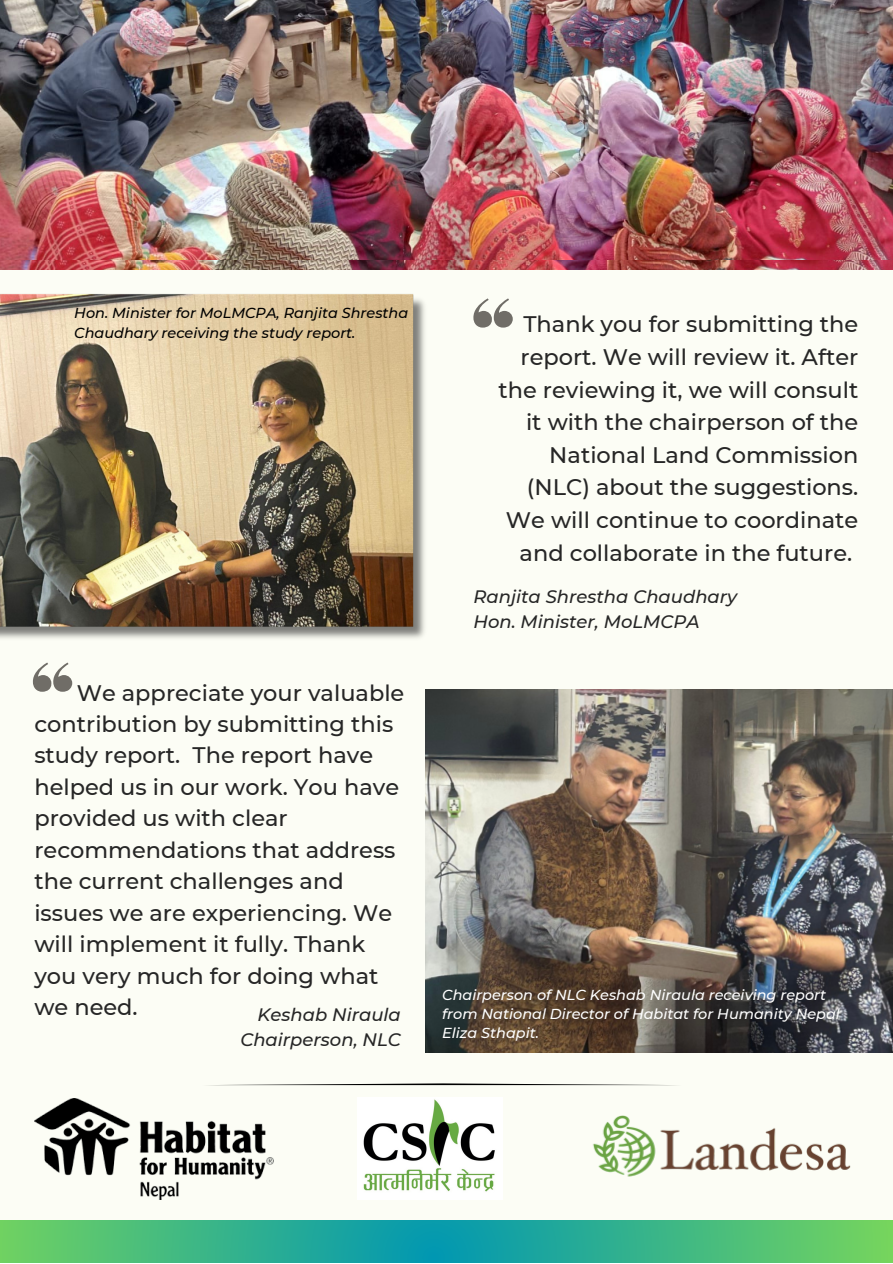
<style>
.page{position:relative;width:893px;height:1264px;background:#fff}
.page>*{position:absolute;margin:0;border:0;box-sizing:border-box;transform-origin:0 0}
.t1{font:500 22.5px/31.5px "Montserrat";color:#262626;text-align:right}
.t2{font:italic 500 18px "Montserrat";color:#262626}
.t3{font:italic 500 14.4px/19px "Montserrat";color:#fff}
.t4{font:italic 500 14.4px/19px "Montserrat";color:#000}
</style>
<div class="page">
<div style="left:0;top:0;width:892px;height:1262px;background:#fcfdf5"></div>
<svg style="left:0;top:1220px;width:892px;height:42px;background:#39b588"></svg>
<img style="left:0;top:260px;width:892px;height:10px">
<img style="left:0;top:0;width:892px;height:260px">
<img style="left:0;top:294px;width:425px;height:345px">
<img style="left:426px;top:689px;width:466px;height:363px">
<img style="left:34px;top:1098px;width:240px;height:101px">
<img style="left:363px;top:1099px;width:132px;height:93px">
<img style="left:593px;top:1115px;width:258px;height:62px">
<svg style="left:224px;top:1083px;width:437px;height:2px"></svg>
<svg style="left:473px;top:298px;width:39px;height:29px"></svg>
<svg style="left:33px;top:662px;width:39px;height:29px"></svg>
<p class="t4" style="left:74px;top:304px;width:335px">Hon. Minister for MoLMCPA, Ranjita Shrestha<br>Chaudhary receiving the study report.</p>
<p class="t1" style="left:34px;top:676px;width:371px;text-align:left;text-indent:42px">We appreciate your valuable contribution by submitting this study report. The report have helped us in our work. You have provided us with clear recommendations that address the current challenges and issues we are experiencing. We will implement it fully. Thank you very much for doing what we need.</p>
<p class="t2" style="left:257px;top:1004px;width:145px">Keshab Niraula</p>
<p class="t2" style="left:240px;top:1028px;width:162px">Chairperson, NLC</p>
<p class="t1" style="left:498px;top:308px;width:361px;line-height:32.5px">Thank you for submitting the report. We will review it. After the reviewing it, we will consult it with the chairperson of the<br>National Land Commission (NLC) about the suggestions.<br>We will continue to coordinate and collaborate in the future.</p>
<p class="t2" style="left:473px;top:586px;width:265px">Ranjita Shrestha Chaudhary</p>
<p class="t2" style="left:473px;top:610px;width:227px">Hon. Minister, MoLMCPA</p>
<p class="t3" style="left:442px;top:985px;width:399px">Chairperson of NLC Keshab Niraula receiving report from National Director of Habitat for Humanity Nepal<br>Eliza Sthapit.</p>
</div>
